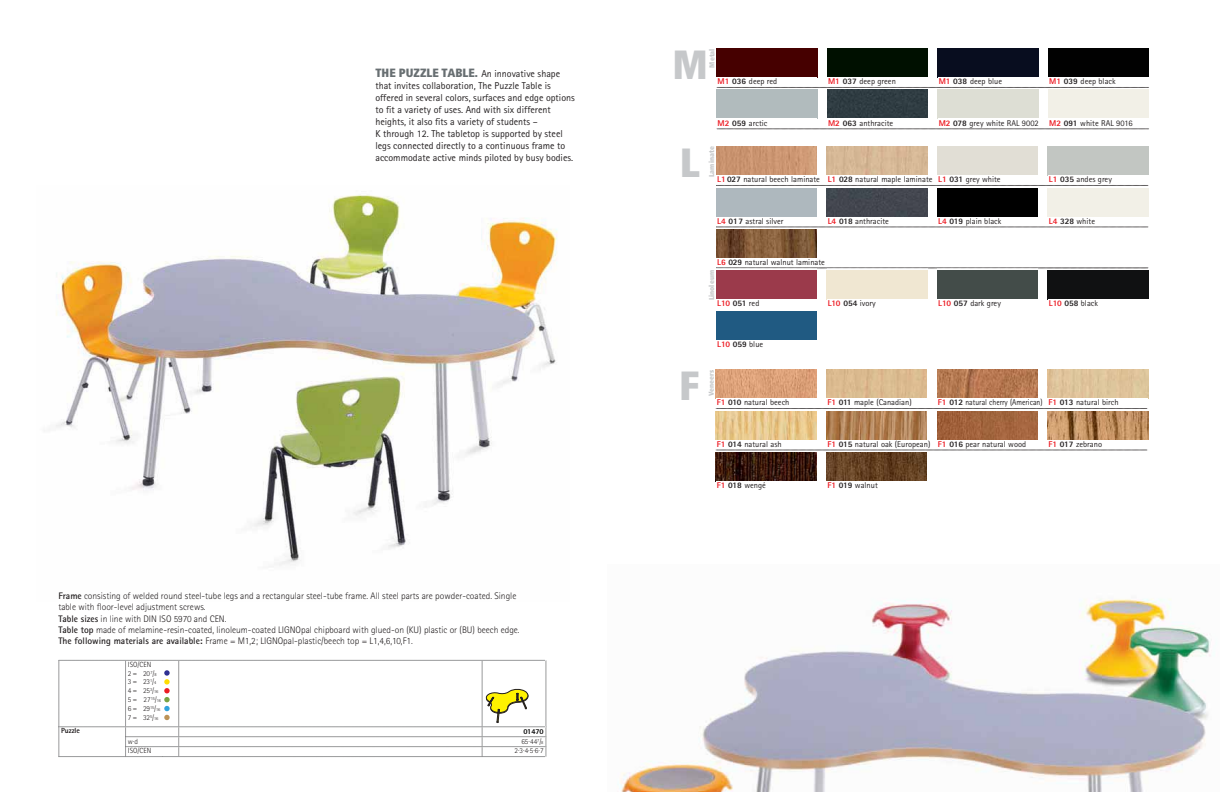
<style>
.page{position:relative;width:1224px;height:792px;background:#fff}
.page>*{position:absolute;margin:0;border:0;box-sizing:border-box;transform-origin:0 0}
.t1{font:900 condensed 40.8px "Frutiger";color:#c6c8ca}
.t2{font:10px/12px "Rotis Sans Serif";color:#231f20}
.t3{font:300 9.5px/11.4px "Rotis Sans Serif";color:#231f20}
.t4{font:8.4px "Rotis Sans Serif";color:#231f20}
.t5{font:8.4px "Rotis Sans Serif";color:#231f20;scale:.91 1}
.t6{font:800 8.4px "Rotis Sans Serif";letter-spacing:-.02em;color:#ed1c24}
.t7{font:300 7.5px/8.9px "Rotis Sans Serif";color:#231f20}
.t8{font:800 7.5px "Rotis Sans Serif";color:#231f20}
.t9{font:800 7.5px "Rotis Sans Serif";letter-spacing:-.015em;color:#000}
.t10{font:900 condensed 7.1px "Frutiger";color:#c6c8ca}
.s1{font-family:"Frutiger LT Std";font-weight:900;font-stretch:condensed;font-size:12px;color:#686f72}
.s2{font-weight:800;color:#ed1c24}
.s3{font-weight:800}
.s4{color:#231f20}
.s5{font-weight:400;color:#231f20}
.s6{font-weight:700}
.s7{font-size:4.5px}
</style>
<div class="page">
<img style="left:618px;top:598px;width:593px;height:194px">
<div style="left:717px;top:48px;width:100px;height:29px;background:#460000"></div>
<div style="left:827px;top:48px;width:101px;height:29px;background:#001000"></div>
<div style="left:938px;top:48px;width:100px;height:29px;background:#080d1f"></div>
<div style="left:1048px;top:48px;width:101px;height:29px;background:#010101"></div>
<svg style="left:716px;top:87px;width:433px;height:1px"></svg>
<div style="left:827px;top:90px;width:101px;height:28px;background:#2f3c42"></div>
<svg style="left:717px;top:129px;width:432px;height:1px"></svg>
<img style="left:56px;top:195px;width:502px;height:371px">
<img style="left:716px;top:146px;width:101px;height:29px">
<div style="left:827px;top:146px;width:100px;height:29px;background:#d6b896"></div>
<svg style="left:716px;top:185px;width:433px;height:1px"></svg>
<div style="left:937px;top:188px;width:101px;height:29px;background:#000"></div>
<div style="left:827px;top:188px;width:100px;height:29px;background:#43464f"></div>
<svg style="left:716px;top:227px;width:433px;height:1px"></svg>
<img style="left:716px;top:229px;width:101px;height:29px">
<svg style="left:817px;top:268px;width:331px;height:1px"></svg>
<hr style="left:827px;top:268px;width:100px;height:2px;background:#fff">
<hr style="left:937px;top:268px;width:101px;height:2px;background:#fff">
<div style="left:716px;top:270px;width:101px;height:29px;background:#9b3a4b"></div>
<div style="left:937px;top:270px;width:101px;height:29px;background:#434c49"></div>
<div style="left:1048px;top:270px;width:100px;height:29px;background:#101112"></div>
<div style="left:716px;top:312px;width:101px;height:28px;background:#205a82"></div>
<img style="left:716px;top:370px;width:100px;height:28px">
<img style="left:716px;top:411px;width:100px;height:29px">
<img style="left:716px;top:453px;width:100px;height:28px">
<div style="left:826px;top:370px;width:101px;height:28px;background:#dbbb90"></div>
<img style="left:826px;top:411px;width:101px;height:29px">
<img style="left:937px;top:370px;width:101px;height:28px">
<img style="left:937px;top:411px;width:101px;height:29px">
<img style="left:1048px;top:370px;width:100px;height:28px">
<img style="left:1048px;top:411px;width:100px;height:29px">
<img style="left:826px;top:453px;width:101px;height:28px">
<svg style="left:716px;top:408px;width:432px;height:1px"></svg>
<svg style="left:716px;top:450px;width:432px;height:1px"></svg>
<svg style="left:59px;top:660px;width:488px;height:97px"></svg>
<h1 class="t1" style="left:673px;top:48px;width:37px">M</h1>
<p class="t10" style="left:709px;top:68px;width:21px;rotate:-90deg">Metal</p>
<p class="t2" style="left:375px;top:69px;width:201px"><span class="s1">THE PUZZLE TABLE.</span> An innovative shape that invites collaboration, The Puzzle Table is offered in several colors, surfaces and edge options to fit a variety of uses. And with six different heights, it also fits a variety of students –<br>K through 12. The tabletop is supported by steel legs connected directly to a continuous frame to accommodate active minds piloted by busy bodies.</p>
<p class="t4" style="left:718px;top:78px;width:61px"><span class="s2">M1</span> <span class="s3">036</span> deep red</p>
<p class="t4" style="left:828px;top:78px;width:69px"><span class="s2">M1</span> <span class="s3">037</span> deep green</p>
<p class="t4" style="left:939px;top:78px;width:65px"><span class="s2">M1</span> <span class="s3">038</span> deep blue</p>
<p class="t4" style="left:1049px;top:78px;width:68px"><span class="s2">M1</span> <span class="s3">039</span> deep black</p>
<p class="t4" style="left:718px;top:120px;width:51px"><span class="s2">M2</span> <span class="s3">059</span> arctic</p>
<p class="t4" style="left:828px;top:120px;width:67px"><span class="s2">M2</span> <span class="s3">063</span> anthracite</p>
<p class="t4" style="left:939px;top:120px;width:101px"><span class="s2">M2</span> <span class="s3">078</span> grey white RAL 9002</p>
<p class="t4" style="left:1049px;top:120px;width:85px"><span class="s2">M2</span> <span class="s3">091</span> white RAL 9016</p>
<p class="t10" style="left:709px;top:177px;width:32px;rotate:-90deg">Laminate</p>
<h1 class="t1" style="left:680px;top:146px;width:22px">L</h1>
<p class="t4" style="left:717px;top:176px;width:285px"><span class="s2">L1</span> <span class="s3">027</span> natural beech laminate <span class="s2">L1</span> <span class="s3">028</span> natural maple laminate <span class="s2">L1</span> <span class="s3">031</span> grey white</p>
<p class="t4" style="left:1049px;top:176px;width:65px"><span class="s2">L1</span> <span class="s3">035</span> andes grey</p>
<p class="t4" style="left:717px;top:218px;width:68px"><span class="s2">L4</span> <span class="s3">017</span> astral silver</p>
<p class="t4" style="left:828px;top:218px;width:63px"><span class="s2">L4</span> <span class="s3">018</span> anthracite</p>
<p class="t4" style="left:938px;top:218px;width:65px"><span class="s2">L4</span> <span class="s3">019</span> plain black</p>
<p class="t4" style="left:1049px;top:218px;width:48px"><span class="s2">L4</span> <span class="s3">328</span> white</p>
<p class="t4" style="left:717px;top:259px;width:109px"><span class="s2">L6</span> <span class="s3">029</span> natural walnut laminate</p>
<p class="t6" style="left:717px;top:300px;width:44px">L10 <span class="s4">051</span> <span class="s5">red</span></p>
<p class="t4" style="left:828px;top:300px;width:50px"><span class="s2">L10</span> <span class="s3">054</span> ivory</p>
<p class="t4" style="left:938px;top:300px;width:64px"><span class="s2">L10</span> <span class="s3">057</span> dark grey</p>
<p class="t4" style="left:1049px;top:300px;width:51px"><span class="s2">L10</span> <span class="s3">058</span> black</p>
<p class="t4" style="left:717px;top:342px;width:48px"><span class="s2">L10</span> <span class="s3">059</span> blue</p>
<p class="t10" style="left:709px;top:300px;width:32px;rotate:-90deg">Linoleum</p>
<p class="t3" style="left:58px;top:591px;width:463px"><span class="s6">Frame</span> consisting of welded round steel-tube legs and a rectangular steel-tube frame. All steel parts are powder-coated. Single table with floor-level adjustment screws.<br><span class="s6">Table sizes</span> in line with DIN ISO 5970 and CEN.<br><span class="s6">Table top</span> made of melamine-resin-coated, linoleum-coated LIGNOpal chipboard with glued-on (KU) plastic or (BU) beech edge.<br><span class="s6">The following materials are available:</span> Frame = M1,2; LIGNOpal-plastic/beech top = L1,4,6,10,F1.</p>
<p class="t7" style="left:128px;top:660px;width:25px">ISO/CEN</p>
<p class="t7" style="left:128px;top:669px;width:34px">2 = 20<sup>7</sup>/<span class="s7">8<br></span>3 = 23<sup>1</sup>/<span class="s7">4<br></span>4 = 25<sup>3</sup>/<span class="s7">16<br></span>5 = 27<sup>15</sup>/<span class="s7">16<br></span>6 = 29<sup>15</sup>/<span class="s7">16<br></span>7 = 32<sup>5</sup>/<span class="s7">16</span></p>
<p class="t8" style="left:61px;top:728px;width:20px">Puzzle</p>
<p class="t9" style="left:523px;top:728px;width:22px">01470</p>
<p class="t7" style="left:128px;top:737px;width:12px">w·d</p>
<p class="t7" style="left:521px;top:737px;width:23px">65·44<sup>7</sup>/<span class="s7">8</span></p>
<p class="t7" style="left:128px;top:747px;width:25px">ISO/CEN</p>
<p class="t7" style="left:514px;top:747px;width:31px">2·3·4·5·6·7</p>
<h1 class="t1" style="left:679px;top:370px;width:22px">F</h1>
<p class="t10" style="left:708px;top:396px;width:28px;rotate:-90deg">Veneers</p>
<p class="t4" style="left:717px;top:399px;width:74px"><span class="s2">F1</span> <span class="s3">010</span> natural beech</p>
<p class="t4" style="left:717px;top:441px;width:66px"><span class="s2">F1</span> <span class="s3">014</span> natural ash</p>
<p class="t4" style="left:717px;top:482px;width:51px"><span class="s2">F1</span> <span class="s3">018</span> wengé</p>
<p class="t4" style="left:827px;top:399px;width:86px"><span class="s2">F1</span> <span class="s3">011</span> maple (Canadian)</p>
<p class="t4" style="left:827px;top:441px;width:105px"><span class="s2">F1</span> <span class="s3">015</span> natural oak (European)</p>
<p class="t5" style="left:938px;top:399px;width:116px"><span class="s2">F1</span> <span class="s3">012</span> natural cherry (American)</p>
<p class="t4" style="left:938px;top:441px;width:90px"><span class="s2">F1</span> <span class="s3">016</span> pear natural wood</p>
<p class="t4" style="left:1048px;top:399px;width:72px"><span class="s2">F1</span> <span class="s3">013</span> natural birch</p>
<p class="t4" style="left:1048px;top:441px;width:55px"><span class="s2">F1</span> <span class="s3">017</span> zebrano</p>
<p class="t4" style="left:827px;top:482px;width:52px"><span class="s2">F1</span> <span class="s3">019</span> walnut</p>
</div>
